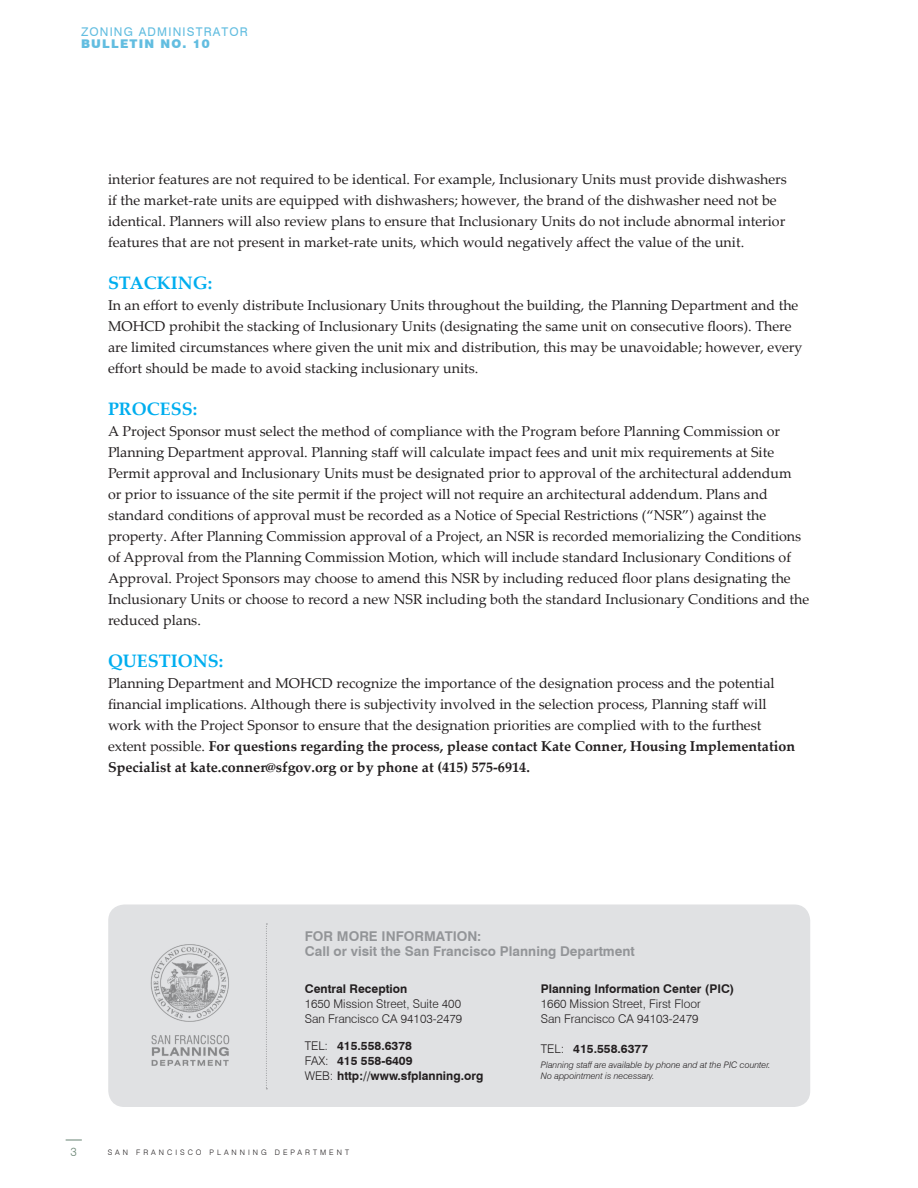
<style>
.page{position:relative;width:918px;height:1188px;background:#fff}
.page>*{position:absolute;margin:0;border:0;box-sizing:border-box;transform-origin:0 0}
.Body_Text{font:700 18px "Palatino Linotype";color:#00aeef}
.Body_Text-2{font:14.25px/21px "Palatino Linotype";color:#231f20}
.sidebar_text{font:700 13.5px/15px "Swiss 721 BT";color:#939598}
.sidebar_text-2{font:700 12px "Swiss 721 BT";color:#231f20}
.sidebar_text-3{font:300 12px "Swiss 721 BT";color:#231f20}
.t1{font:12px "Swiss 721 BT";letter-spacing:.1em;color:#62bde0}
.t2{font:900 12px "Swiss 721 BT";letter-spacing:.1em;color:#62bde0}
.t3{font:300 12px "Swiss 721 BT";color:#6e8878}
.sidebar_text-4{font:italic 300 9px/10.5px "Swiss 721 BT";color:#231f20}
.t4{font:300 7.5px "Swiss 721 BT";letter-spacing:.4em;color:#231f20}
.s1{font-weight:700}
.s2{font-weight:300}
</style>
<div class="page">
<svg style="left:66px;top:1139px;width:16px;height:2px"></svg>
<div style="left:108px;top:904px;width:702px;height:203px;background:#e0e1e3;border-radius:16px"></div>
<svg style="left:266px;top:924px;width:1px;height:165px"></svg>
<img style="left:150px;top:944px;width:80px;height:122px">
<p class="t1" style="left:81px;top:25px;width:168px">ZONING ADMINISTRATOR</p>
<p class="t2" style="left:81px;top:37px;width:130px">BULLETIN NO. 10</p>
<p class="Body_Text-2" style="left:108px;top:168px;width:680px">interior features are not required to be identical. For example, Inclusionary Units must provide dishwashers if the market-rate units are equipped with dishwashers; however, the brand of the dishwasher need not be identical. Planners will also review plans to ensure that Inclusionary Units do not include abnormal interior features that are not present in market-rate units, which would negatively affect the value of the unit.</p>
<p class="Body_Text" style="left:108px;top:270px;width:106px">STACKING:</p>
<p class="Body_Text-2" style="left:108px;top:294px;width:696px">In an effort to evenly distribute Inclusionary Units throughout the building, the Planning Department and the MOHCD prohibit the stacking of Inclusionary Units (designating the same unit on consecutive floors). There are limited circumstances where given the unit mix and distribution, this may be unavoidable; however, every effort should be made to avoid stacking inclusionary units.</p>
<p class="Body_Text" style="left:108px;top:396px;width:91px">PROCESS:</p>
<p class="Body_Text-2" style="left:108px;top:420px;width:703px">A Project Sponsor must select the method of compliance with the Program before Planning Commission or Planning Department approval. Planning staff will calculate impact fees and unit mix requirements at Site Permit approval and Inclusionary Units must be designated prior to approval of the architectural addendum<br>or prior to issuance of the site permit if the project will not require an architectural addendum. Plans and standard conditions of approval must be recorded as a Notice of Special Restrictions (“NSR”) against the property. After Planning Commission approval of a Project, an NSR is recorded memorializing the Conditions of Approval from the Planning Commission Motion, which will include standard Inclusionary Conditions of Approval. Project Sponsors may choose to amend this NSR by including reduced floor plans designating the Inclusionary Units or choose to record a new NSR including both the standard Inclusionary Conditions and the reduced plans.</p>
<p class="Body_Text" style="left:108px;top:648px;width:117px">QUESTIONS:</p>
<p class="Body_Text-2" style="left:108px;top:672px;width:689px">Planning Department and MOHCD recognize the importance of the designation process and the potential financial implications. Although there is subjectivity involved in the selection process, Planning staff will work with the Project Sponsor to ensure that the designation priorities are complied with to the furthest extent possible. <span class="s1">For questions regarding the process, please contact Kate Conner, Housing Implementation Specialist at kate.conner@sfgov.org or by phone at (415) 575-6914.</span></p>
<p class="t3" style="left:70px;top:1145px;width:8px">3</p>
<p class="sidebar_text" style="left:305px;top:929px;width:332px">FOR MORE INFORMATION:<br>Call or visit the San Francisco Planning Department</p>
<p class="sidebar_text-2" style="left:305px;top:981px;width:104px">Central Reception</p>
<p class="sidebar_text-3" style="left:305px;top:996px;width:158px">1650 Mission Street, Suite 400</p>
<p class="sidebar_text-3" style="left:305px;top:1011px;width:159px">San Francisco CA 94103-2479</p>
<p class="sidebar_text-2" style="left:305px;top:1038px;width:109px"><span class="s2">TEL:</span> 415.558.6378</p>
<p class="sidebar_text-2" style="left:305px;top:1053px;width:109px"><span class="s2">FAX:</span> 415 558-6409</p>
<p class="sidebar_text-2" style="left:305px;top:1068px;width:180px"><span class="s2">WEB:</span> http://www.sfplanning.org</p>
<p class="sidebar_text-2" style="left:541px;top:981px;width:195px">Planning Information Center (PIC)</p>
<p class="sidebar_text-3" style="left:541px;top:996px;width:161px">1660 Mission Street, First Floor</p>
<p class="sidebar_text-3" style="left:541px;top:1011px;width:159px">San Francisco CA 94103-2479</p>
<p class="sidebar_text-2" style="left:541px;top:1041px;width:109px"><span class="s2">TEL:</span> 415.558.6377</p>
<p class="sidebar_text-4" style="left:541px;top:1059px;width:231px">Planning staff are available by phone and at the PIC counter.<br>No appointment is necessary.</p>
<p class="t4" style="left:108px;top:1148px;width:243px">SAN FRANCISCO PLANNING DEPARTMENT</p>
</div>
